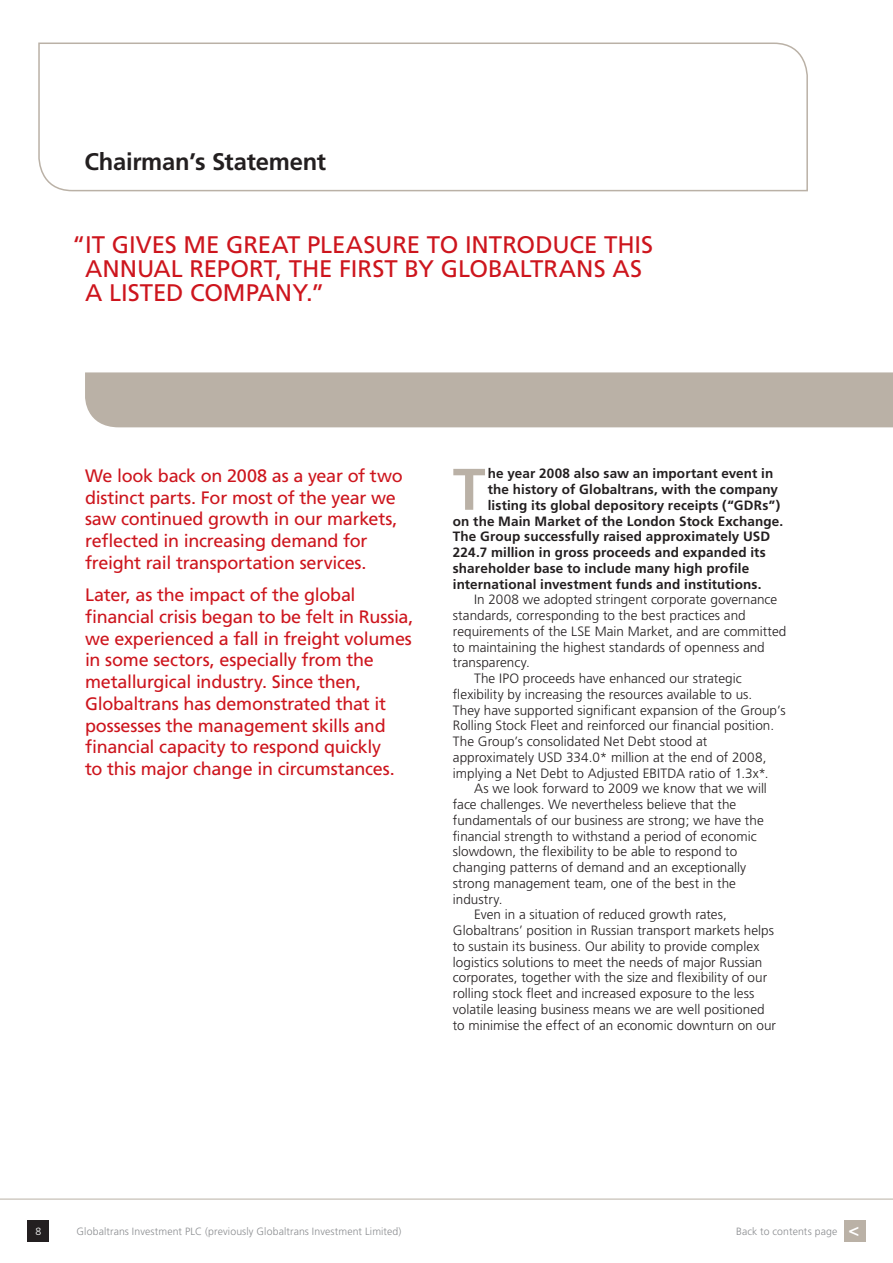
<style>
.page{position:relative;width:893px;height:1263px;background:#fff}
.page>*{position:absolute;margin:0;border:0;box-sizing:border-box;transform-origin:0 0}
._1ST_PARA{font:700 58.65px "Frutiger";color:#bab1a6}
.CALL_OUT_PARA{font:24px "Frutiger";color:#cd151d}
.HEAD_1_smaller{font:700 24px "Frutiger";letter-spacing:-.01em;color:#231f20}
.call_out_text_first{font:18px/21.8px "Frutiger";letter-spacing:-.015em;color:#cd151d}
.NORMAL_INDENT{font:300 13.5px/15.8px "Frutiger";color:#231f20}
._1ST_PARA-2{font:700 13.5px "Frutiger";letter-spacing:.01em;color:#231f20}
.t1{font:300 10.5px "Frutiger LT";letter-spacing:.01em;color:#8a8c8f}
.t2{font:300 10.5px "Frutiger LT";color:#fff}
.s1{font-family:"Frutiger";font-weight:700;font-size:18px;color:#fff}
</style>
<div class="page">
<hr style="left:0;top:1199px;width:893px;height:1px;background:#bab1a6">
<svg style="left:38px;top:42px;width:770px;height:150px"></svg>
<div style="left:28px;top:1220px;width:21px;height:22px;background:#231f20"></div>
<div style="left:844px;top:1220px;width:21px;height:22px;background:#bab1a6"></div>
<div style="left:85px;top:372px;width:808px;height:55px;background:#bab1a6"></div>
<p class="HEAD_1_smaller" style="left:85px;top:148px;width:243px">Chairman’s Statement</p>
<p class="CALL_OUT_PARA" style="left:72px;top:230px;width:171px">“It gives me grea</p>
<p class="CALL_OUT_PARA" style="left:287px;top:230px;width:35px">t pleasure</p>
<p class="CALL_OUT_PARA" style="left:427px;top:230px;width:93px">to i ntrodu</p>
<p class="CALL_OUT_PARA" style="left:569px;top:230px;width:74px">ce this</p>
<p class="CALL_OUT_PARA" style="left:85px;top:254px;width:68px">Annual</p>
<p class="CALL_OUT_PARA" style="left:189px;top:254px;width:30px">Repor</p>
<p class="CALL_OUT_PARA" style="left:264px;top:254px;width:88px">t, the firs</p>
<p class="CALL_OUT_PARA" style="left:384px;top:254px;width:89px">t by Global</p>
<p class="CALL_OUT_PARA" style="left:530px;top:254px;width:98px">trans as</p>
<p class="CALL_OUT_PARA" style="left:85px;top:278px;width:138px">a listed compa</p>
<p class="CALL_OUT_PARA" style="left:275px;top:278px;width:51px">ny.”</p>
<p class="call_out_text_first" style="left:85px;top:464px;width:319px">We look back on 2008 as a year of two distinct parts. For most of the year we saw continued growth in our markets, reflected in increasing demand for freight rail transportation services.</p>
<p class="call_out_text_first" style="left:85px;top:584px;width:330px">Later, as the impact of the global financial crisis began to be felt in Russia, we experienced a fall in freight volumes in some sectors, especially from the metallurgical industry. Since then, Globaltrans has demonstrated that it possesses the management skills and financial capacity to respond quickly<br>to this major change in circumstances.</p>
<p class="_1ST_PARA" style="left:453px;top:455px;width:34px">T</p>
<p class="_1ST_PARA-2" style="left:488px;top:466px;width:287px">he year 2008 also saw an important event in</p>
<p class="_1ST_PARA-2" style="left:488px;top:481px;width:292px">the history of Globaltrans, with the company</p>
<p class="_1ST_PARA-2" style="left:488px;top:497px;width:294px">listing its global depository receipts (“GDRs”)</p>
<p class="_1ST_PARA-2" style="left:453px;top:513px;width:332px">on the Main Market of the London Stock Exchange.</p>
<p class="_1ST_PARA-2" style="left:453px;top:529px;width:319px">The Group successfully raised approximately USD</p>
<p class="_1ST_PARA-2" style="left:453px;top:544px;width:314px">224.7 million in gross proceeds and expanded its</p>
<p class="_1ST_PARA-2" style="left:453px;top:560px;width:298px">shareholder base to include many high profile</p>
<p class="_1ST_PARA-2" style="left:453px;top:576px;width:310px">international investment funds and institutions.</p>
<p class="NORMAL_INDENT" style="left:453px;top:592px;width:335px;text-indent:21px">In 2008 we adopted stringent corporate governance standards, corresponding to the best practices and requirements of the LSE Main Market, and are committed to maintaining the highest standards of openness and transparency.</p>
<p class="NORMAL_INDENT" style="left:453px;top:670px;width:334px;text-indent:21px">The IPO proceeds have enhanced our strategic flexibility by increasing the resources available to us.<br>They have supported significant expansion of the Group’s Rolling Stock Fleet and reinforced our financial position.<br>The Group’s consolidated Net Debt stood at approximately USD 334.0* million at the end of 2008, implying a Net Debt to Adjusted EBITDA ratio of 1.3x*.</p>
<p class="NORMAL_INDENT" style="left:453px;top:781px;width:316px;text-indent:21px">As we look forward to 2009 we know that we will face challenges. We nevertheless believe that the fundamentals of our business are strong; we have the financial strength to withstand a period of economic slowdown, the flexibility to be able to respond to changing patterns of demand and an exceptionally strong management team, one of the best in the industry.</p>
<p class="NORMAL_INDENT" style="left:453px;top:907px;width:325px;text-indent:21px">Even in a situation of reduced growth rates, Globaltrans’ position in Russian transport markets helps to sustain its business. Our ability to provide complex logistics solutions to meet the needs of major Russian corporates, together with the size and flexibility of our rolling stock fleet and increased exposure to the less volatile leasing business means we are well positioned to minimise the effect of an economic downturn on our</p>
<p class="t2" style="left:35px;top:1225px;width:7px">8</p>
<p class="t1" style="left:77px;top:1225px;width:327px">Globaltrans Investment PLC (previously Globaltrans Investment Limited)</p>
<p class="t1" style="left:736px;top:1225px;width:125px">Back to contents page <span class="s1">&lt;</span></p>
</div>
